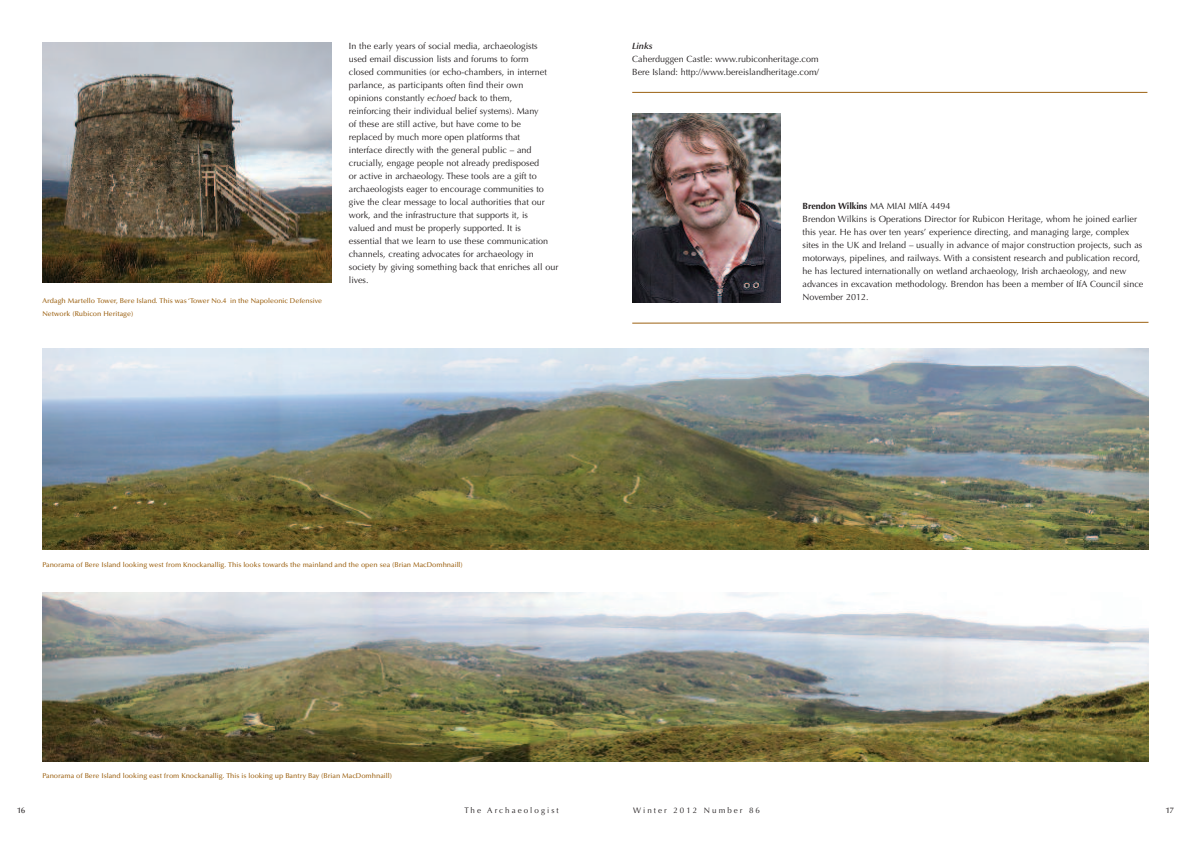
<style>
.page{position:relative;width:1191px;height:842px;background:#fff}
.page>*{position:absolute;margin:0;border:0;box-sizing:border-box;transform-origin:0 0}
.t1{font:9px/13px "Optima";color:#231f20}
.t2{font:italic 600 9px "Optima";color:#231f20}
.t3{font:8px "Optima";letter-spacing:.255em;color:#231f20}
.t4{font:500 8px "Optima";color:#231f20}
.t5{font:500 7px/13px "Optima";color:#9c6111}
.s1{font-style:italic}
.s2{font-weight:700}
</style>
<div class="page">
<img style="left:43px;top:349px;width:1105px;height:201px">
<img style="left:43px;top:592px;width:1105px;height:170px">
<img style="left:632px;top:113px;width:148px;height:189px">
<img style="left:43px;top:43px;width:289px;height:240px">
<hr style="left:632px;top:92px;width:515px;height:1px;background:#9c6111">
<svg style="left:632px;top:322px;width:516px;height:1px"></svg>
<p class="t5" style="left:43px;top:294px;width:281px">Ardagh Martello Tower, Bere Island. This was ‘Tower No.4 in the Napoleonic Defensive<br>Network (Rubicon Heritage)</p>
<p class="t1" style="left:349px;top:41px;width:211px">In the early years of social media, archaeologists<br>used email discussion lists and forums to form<br>closed communities (or echo-chambers, in internet parlance, as participants often find their own opinions constantly <span class="s1">echoed</span> back to them,<br>reinforcing their individual belief systems). Many<br>of these are still active, but have come to be<br>replaced by much more open platforms that<br>interface directly with the general public – and crucially, engage people not already predisposed<br>or active in archaeology. These tools are a gift to archaeologists eager to encourage communities to give the clear message to local authorities that our work, and the infrastructure that supports it, is<br>valued and must be properly supported. It is<br>essential that we learn to use these communication channels, creating advocates for archaeology in society by giving something back that enriches all our lives.</p>
<p class="t2" style="left:632px;top:43px;width:22px">Links</p>
<p class="t1" style="left:632px;top:54px;width:188px">Caherduggen Castle: www.rubiconheritage.com<br>Bere Island: http://www.bereislandheritage.com/</p>
<p class="t1" style="left:802px;top:201px;width:342px"><span class="s2">Brendon Wilkins</span> MA MIAI MIfA 4494<br>Brendon Wilkins is Operations Director for Rubicon Heritage, whom he joined earlier this year. He has over ten years’ experience directing, and managing large, complex sites in the UK and Ireland – usually in advance of major construction projects, such as motorways, pipelines, and railways. With a consistent research and publication record, he has lectured internationally on wetland archaeology, Irish archaeology, and new advances in excavation methodology. Brendon has been a member of IfA Council since November 2012.</p>
<p class="t5" style="left:43px;top:559px;width:422px">Panorama of Bere Island looking west from Knockanallig. This looks towards the mainland and the open sea (Brian MacDomhnaill)</p>
<p class="t5" style="left:43px;top:770px;width:351px">Panorama of Bere Island looking east from Knockanallig. This is looking up Bantry Bay (Brian MacDomhnaill)</p>
<p class="t4" style="left:17px;top:807px;width:9px">16</p>
<p class="t3" style="left:464px;top:807px;width:96px">The Archaeologist</p>
<p class="t3" style="left:633px;top:807px;width:128px">Winter 2012 Number 86</p>
<p class="t4" style="left:1166px;top:807px;width:9px">17</p>
</div>
